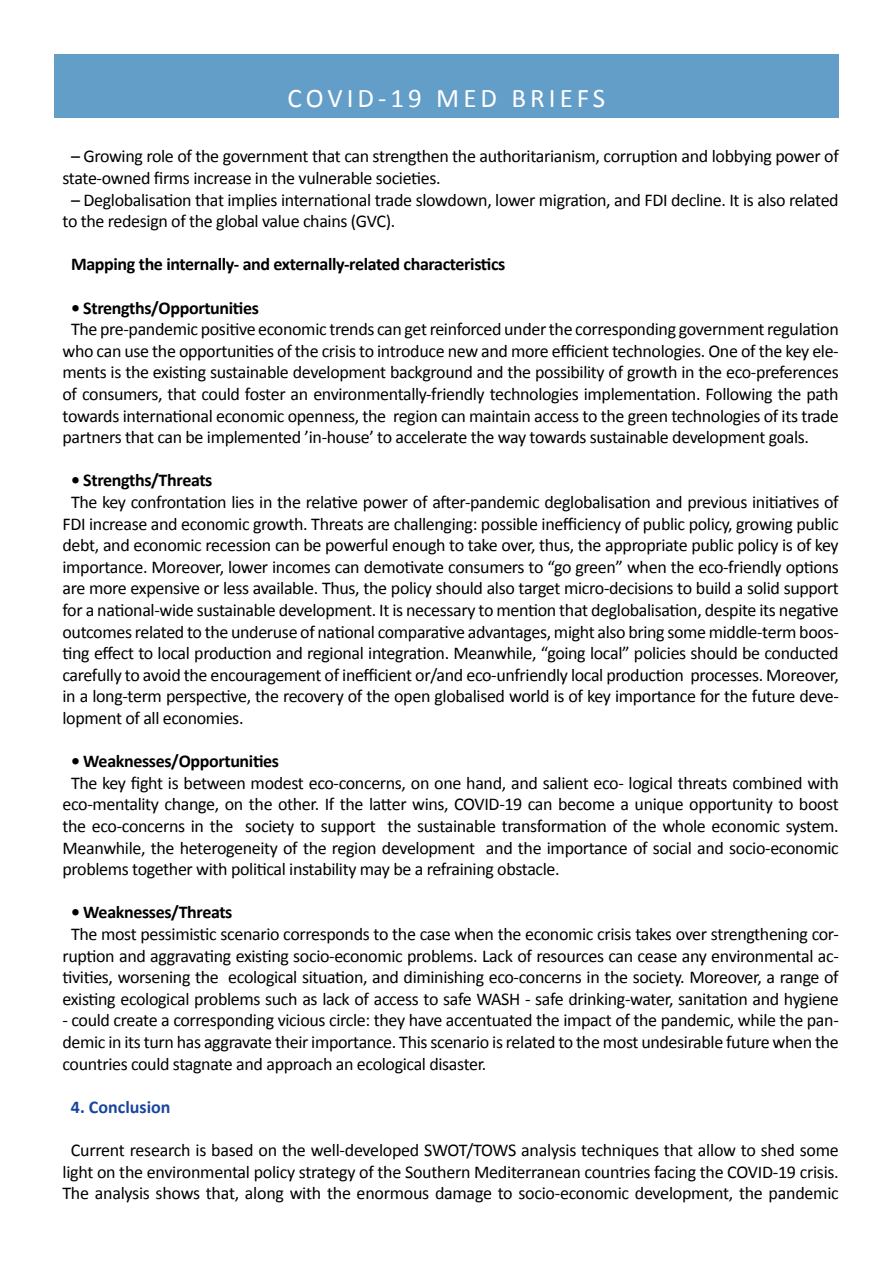
<style>
.page{position:relative;width:893px;height:1263px;background:#fff}
.page>*{position:absolute;margin:0;border:0;box-sizing:border-box;transform-origin:0 0}
.t1{font:27px "Calibri";letter-spacing:.15em;color:#fff}
.t2{font:18px/21.6px "Calibri";letter-spacing:-.02em;color:#000;text-align:justify}
.t3{font:700 18px "Calibri";letter-spacing:-.02em;color:#000}
.t4{font:700 18px "Calibri";color:#19459d}
</style>
<div class="page">
<div style="left:54px;top:54px;width:785px;height:64px;background:#639ec8"></div>
<h1 class="t1" style="left:288px;top:81px;width:319px">COVID-19 MED BRIEFS</h1>
<p class="t2" style="left:63px;top:146px;width:778px;text-indent:8px">– Growing role of the government that can strengthen the authoritarianism, corruption and lobbying power of state-owned firms increase in the vulnerable societies.</p>
<p class="t2" style="left:63px;top:189px;width:778px;text-indent:8px">– Deglobalisation that implies international trade slowdown, lower migration, and FDI decline. It is also related to the redesign of the global value chains (GVC).</p>
<p class="t3" style="left:71px;top:253px;width:436px">Mapping the internally- and externally-related characteristics</p>
<p class="t3" style="left:71px;top:296px;width:190px">• Strengths/Opportunities</p>
<p class="t2" style="left:63px;top:318px;width:778px;text-indent:8px">The pre-pandemic positive economic trends can get reinforced under the corresponding government regulation who can use the opportunities of the crisis to introduce new and more efficient technologies. One of the key ele&shy;ments is the existing sustainable development background and the possibility of growth in the eco-preferences of consumers, that could foster an environmentally-friendly technologies implementation. Following the path towards international economic openness, the region can maintain access to the green technologies of its trade partners that can be implemented ’in-house’ to accelerate the way towards sustainable development goals.</p>
<p class="t3" style="left:71px;top:469px;width:143px">• Strengths/Threats</p>
<p class="t2" style="left:63px;top:491px;width:778px;text-indent:8px">The key confrontation lies in the relative power of after-pandemic deglobalisation and previous initiatives of FDI increase and economic growth. Threats are challenging: possible inefficiency of public policy, growing public debt, and economic recession can be powerful enough to take over, thus, the appropriate public policy is of key importance. Moreover, lower incomes can demotivate consumers to “go green” when the eco-friendly options are more expensive or less available. Thus, the policy should also target micro-decisions to build a solid support for a national-wide sustainable development. It is necessary to mention that deglobalisation, despite its negative outcomes related to the underuse of national comparative advantages, might also bring some middle-term boos&shy;ting effect to local production and regional integration. Meanwhile, “going local” policies should be conducted carefully to avoid the encouragement of inefficient or/and eco-unfriendly local production processes. Moreover, in a long-term perspective, the recovery of the open globalised world is of key importance for the future deve&shy;lopment of all economies.</p>
<p class="t3" style="left:71px;top:750px;width:210px">• Weaknesses/Opportunities</p>
<p class="t2" style="left:63px;top:772px;width:778px;text-indent:8px">The key fight is between modest eco-concerns, on one hand, and salient eco- logical threats combined with eco-mentality change, on the other. If the latter wins, COVID-19 can become a unique opportunity to boost the eco-concerns in the society to support the sustainable transformation of the whole economic system.<br>Meanwhile, the heterogeneity of the region development and the importance of social and socio-economic problems together with political instability may be a refraining obstacle.</p>
<p class="t3" style="left:71px;top:901px;width:163px">• Weaknesses/Threats</p>
<p class="t2" style="left:62px;top:923px;width:778px;text-align:center">The most pessimistic scenario corresponds to the case when the economic crisis takes over strengthening cor&shy;ruption and aggravating existing socio-economic problems. Lack of resources can cease any environmental ac&shy;tivities, worsening the ecological situation, and diminishing eco-concerns in the society. Moreover, a range of existing ecological problems such as lack of access to safe WASH - safe drinking-water, sanitation and hygiene</p>
<p class="t2" style="left:62px;top:1010px;width:778px">- could create a corresponding vicious circle: they have accentuated the impact of the pandemic, while the pan&shy;demic in its turn has aggravate their importance. This scenario is related to the most undesirable future when the countries could stagnate and approach an ecological disaster.</p>
<p class="t4" style="left:71px;top:1095px;width:101px">4. Conclusion</p>
<p class="t2" style="left:62px;top:1139px;width:778px;text-align:center">Current research is based on the well-developed SWOT/TOWS analysis techniques that allow to shed some light on the environmental policy strategy of the Southern Mediterranean countries facing the COVID-19 crisis.<br>The analysis shows that, along with the enormous damage to socio-economic development, the pandemic</p>
</div>
